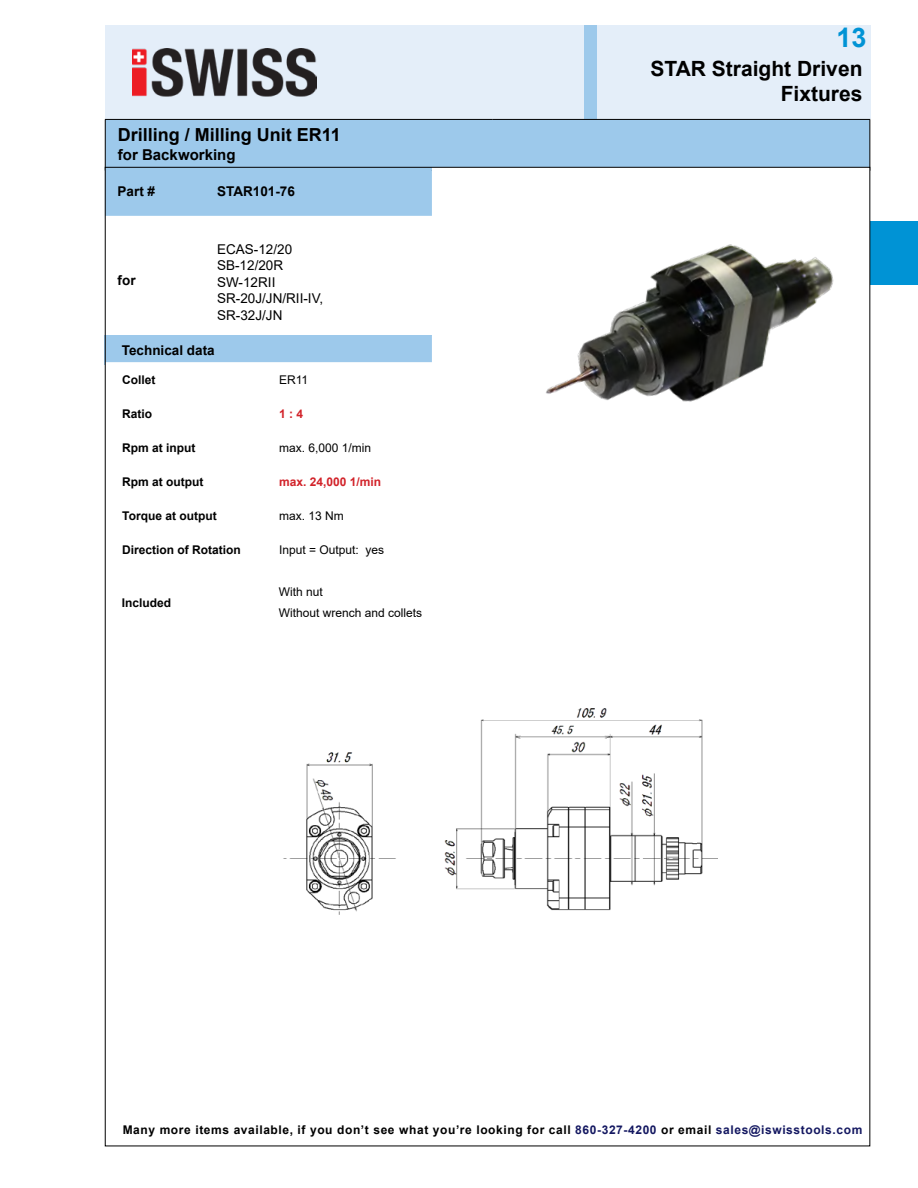
<style>
.page{position:relative;width:918px;height:1188px;background:#fff}
.page>*{position:absolute;margin:0;border:0;box-sizing:border-box;transform-origin:0 0}
.t1{font:700 27px "Arial";color:#0093d5}
.t2{font:700 21px/25px "Arial";color:#000;text-align:right}
.t3{font:700 18px "Arial";color:#000}
.t4{font:700 15px "Arial";color:#000}
.t5{font:13.5px/16.5px "Arial";color:#000}
.t6{font:700 13.5px "Arial";color:#000}
.t7{font:700 12px "Arial";letter-spacing:.05em;color:#000}
.t8{font:12px/21.6px "Arial";color:#000}
.t9{font:700 12px "Arial";color:#000}
.t10{font:700 12px "Arial";color:#d2232a}
.s1{color:#141861}
</style>
<div class="page">
<div style="left:105px;top:26px;width:766px;height:93px;background:#e4eef9"></div>
<div style="left:585px;top:26px;width:12px;height:93px;background:#9dc9eb"></div>
<img style="left:132px;top:48px;width:185px;height:48px">
<div style="left:871px;top:222px;width:47px;height:63px;background:#0093d5"></div>
<div style="left:105px;top:119px;width:765px;height:97px;background:#9dc9eb"></div>
<div style="left:432px;top:167px;width:437px;height:52px;background:#fff"></div>
<div style="left:105px;top:336px;width:327px;height:29px;background:#9dc9eb"></div>
<svg style="left:107px;top:362px;width:325px;height:3px"></svg>
<img style="left:546px;top:244px;width:288px;height:158px">
<img style="left:283px;top:708px;width:435px;height:207px">
<h3 class="t3" style="left:118px;top:122px;width:224px">Drilling / Milling Unit ER11</h3>
<p class="t4" style="left:118px;top:144px;width:119px">for Backworking</p>
<p class="t6" style="left:118px;top:182px;width:39px">Part #</p>
<p class="t6" style="left:217px;top:182px;width:79px">STAR101-76</p>
<p class="t6" style="left:118px;top:270px;width:19px">for</p>
<p class="t5" style="left:217px;top:241px;width:108px">ECAS-12/20<br>SB-12/20R<br>SW-12RII<br>SR-20J/JN/RII-IV,<br>SR-32J/JN</p>
<p class="t6" style="left:122px;top:341px;width:94px">Technical data</p>
<p class="t7" style="left:122px;top:371px;width:35px">Collet</p>
<p class="t8" style="left:279px;top:368px;width:31px">ER11</p>
<p class="t7" style="left:122px;top:405px;width:31px">Ratio</p>
<p class="t10" style="left:279px;top:405px;width:26px">1 : 4</p>
<p class="t9" style="left:122px;top:439px;width:75px">Rpm at input</p>
<p class="t8" style="left:279px;top:436px;width:94px">max. 6,000 1/min</p>
<p class="t9" style="left:122px;top:473px;width:83px">Rpm at output</p>
<p class="t10" style="left:279px;top:473px;width:104px">max. 24,000 1/min</p>
<p class="t9" style="left:122px;top:507px;width:96px">Torque at output</p>
<p class="t8" style="left:279px;top:505px;width:66px">max. 13 Nm</p>
<p class="t9" style="left:122px;top:541px;width:120px">Direction of Rotation</p>
<p class="t8" style="left:279px;top:539px;width:107px">Input = Output: yes</p>
<p class="t9" style="left:122px;top:594px;width:51px">Included</p>
<p class="t8" style="left:279px;top:581px;width:145px">With nut<br>Without wrench and collets</p>
<h1 class="t1" style="left:837px;top:18px;width:32px">13</h1>
<h2 class="t2" style="left:651px;top:57px;width:213px">STAR Straight Driven<br>Fixtures</h2>
<p class="t7" style="left:123px;top:1121px;width:741px">Many more items available, if you don’t see what you’re looking for call <span class="s1">860-327-4200</span> or email <span class="s1">sales@iswisstools.com</span></p>
</div>
